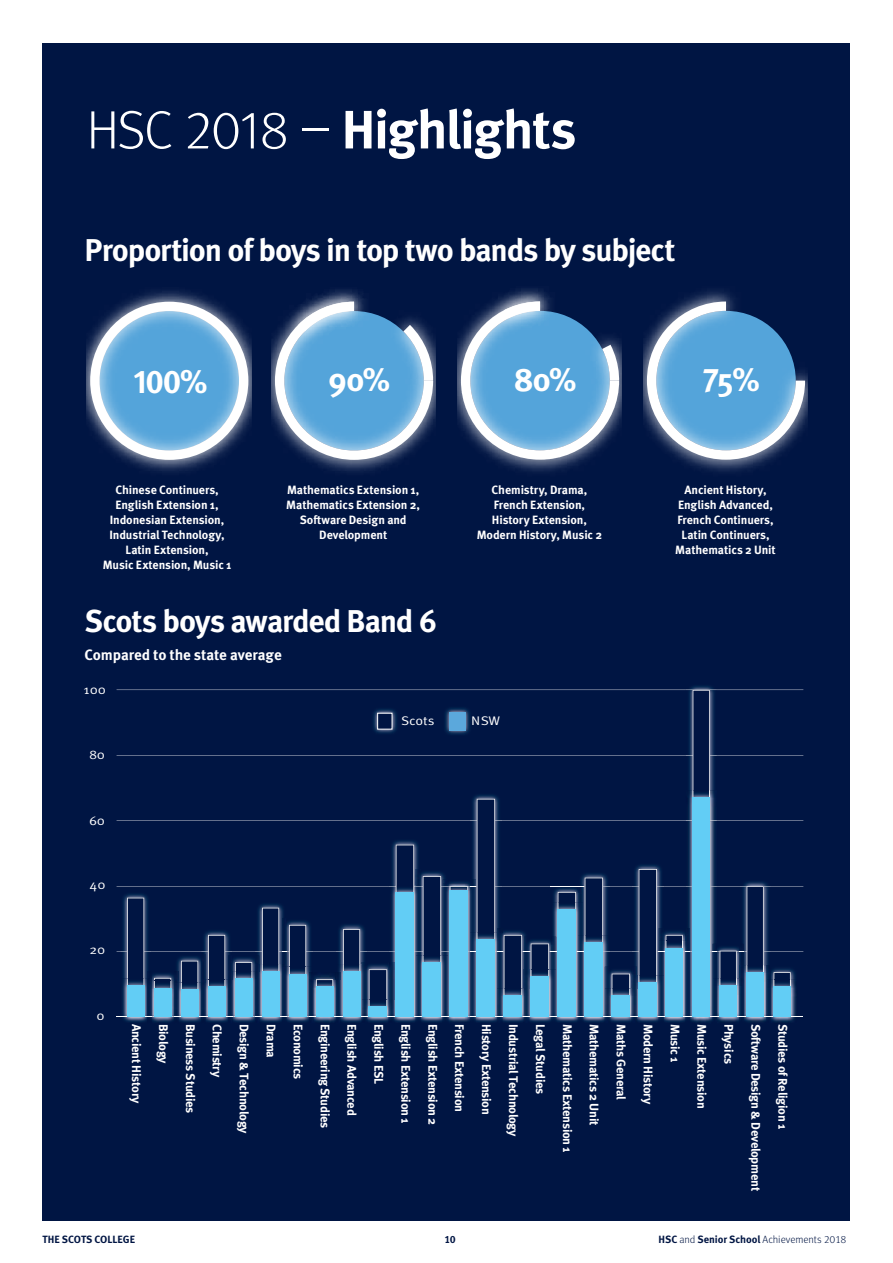
<style>
.page{position:relative;width:893px;height:1263px;background:#fff}
.page>*{position:absolute;margin:0;border:0;box-sizing:border-box;transform-origin:0 0}
.t1{font:700 54px "Meta OT";letter-spacing:-.03em;color:#fff}
.t2{font:700 32.85px "Meta OT";letter-spacing:-.04em;color:#fff}
.t3{font:700 31.5px "Meta OT";letter-spacing:-.04em;color:#fff}
.t4{font:700 15px "Meta OT";letter-spacing:-.01em;color:#fff}
.t5{font:700 12.45px "Meta OT";letter-spacing:-.025em;color:#fff}
.t6{font:12.45px "Meta OT";letter-spacing:-.01em;color:#fff;scale:1.13 1}
.t7{font:700 12px/15px "Meta OT";letter-spacing:-.01em;color:#fff;text-align:center}
.t8{font:300 10.5px "Meta OT";letter-spacing:-.005em;color:#001543}
.t9{font:700 10.5px "Meta OT";letter-spacing:.005em;color:#001543}
.s1{font-weight:300}
.s2{font-weight:700}
</style>
<div class="page">
<div style="left:43px;top:43px;width:807px;height:1177px;background:#001543"></div>
<img style="left:306px;top:289px;width:70px;height:183px">
<svg style="left:271px;top:302px;width:165px;height:166px"></svg>
<img style="left:86px;top:291px;width:165px;height:181px">
<svg style="left:90px;top:302px;width:158px;height:158px;background:#6fa0c7"></svg>
<img style="left:496px;top:288px;width:55px;height:184px">
<svg style="left:457px;top:301px;width:165px;height:170px"></svg>
<hr style="left:117px;top:951px;width:686px;height:1px;background:#fff">
<hr style="left:117px;top:886px;width:686px;height:1px;background:#fff">
<hr style="left:117px;top:820px;width:686px;height:1px;background:#fff">
<hr style="left:117px;top:755px;width:686px;height:1px;background:#fff">
<hr style="left:117px;top:690px;width:686px;height:1px;background:#fff">
<hr style="left:117px;top:1016px;width:686px;height:1px;background:#fff">
<img style="left:686px;top:686px;width:31px;height:4px">
<img style="left:767px;top:1017px;width:29px;height:5px">
<img style="left:744px;top:1017px;width:23px;height:5px">
<img style="left:717px;top:1017px;width:24px;height:5px">
<img style="left:690px;top:1017px;width:27px;height:5px">
<img style="left:664px;top:1017px;width:23px;height:5px">
<img style="left:637px;top:1017px;width:27px;height:5px">
<img style="left:610px;top:1017px;width:27px;height:5px">
<img style="left:583px;top:1017px;width:27px;height:5px">
<img style="left:556px;top:1017px;width:27px;height:5px">
<img style="left:529px;top:1017px;width:27px;height:5px">
<img style="left:497px;top:1017px;width:32px;height:5px">
<img style="left:475px;top:1017px;width:22px;height:5px">
<img style="left:448px;top:1017px;width:27px;height:5px">
<img style="left:416px;top:1017px;width:32px;height:5px">
<img style="left:394px;top:1017px;width:22px;height:5px">
<img style="left:362px;top:1017px;width:32px;height:5px">
<img style="left:340px;top:1017px;width:22px;height:5px">
<img style="left:313px;top:1017px;width:27px;height:6px">
<img style="left:282px;top:1017px;width:31px;height:5px">
<img style="left:259px;top:1017px;width:23px;height:5px">
<img style="left:232px;top:1017px;width:23px;height:5px">
<img style="left:150px;top:1017px;width:82px;height:5px">
<img style="left:174px;top:1017px;width:4px;height:5px">
<img style="left:123px;top:1017px;width:24px;height:5px">
<svg style="left:120px;top:690px;width:678px;height:327px"></svg>
<div style="left:127px;top:985px;width:17px;height:31px;background:#62cdf5"></div>
<img style="left:643px;top:291px;width:165px;height:181px">
<svg style="left:647px;top:301px;width:158px;height:159px"></svg>
<h1 class="t1" style="left:86px;top:98px;width:492px"><span class="s1">HSC 2018 –</span> Highlights</h1>
<h3 class="t3" style="left:85px;top:232px;width:592px">Proportion of boys in top two bands by subject</h3>
<h2 class="t2" style="left:133px;top:362px;width:76px">100%</h2>
<h2 class="t2" style="left:328px;top:360px;width:64px">90%</h2>
<h2 class="t2" style="left:514px;top:360px;width:64px">80%</h2>
<h2 class="t2" style="left:702px;top:360px;width:59px">75%</h2>
<p class="t7" style="left:103px;top:482px;width:130px">Chinese Continuers,<br>English Extension 1,<br>Indonesian Extension,<br>Industrial Technology,<br>Latin Extension,<br>Music Extension, Music 1</p>
<p class="t7" style="left:286px;top:482px;width:135px">Mathematics Extension 1,<br>Mathematics Extension 2,<br>Software Design and<br>Development</p>
<p class="t7" style="left:477px;top:482px;width:127px">Chemistry, Drama,<br>French Extension,<br>History Extension,<br>Modern History, Music 2</p>
<h3 class="t3" style="left:85px;top:602px;width:354px">Scots boys awarded Band 6</h3>
<p class="t4" style="left:85px;top:646px;width:199px">Compared to the state average</p>
<p class="t6" style="left:84px;top:682px;width:21px">100</p>
<p class="t6" style="left:89px;top:747px;width:16px">80</p>
<p class="t6" style="left:89px;top:813px;width:16px">60</p>
<p class="t6" style="left:89px;top:877px;width:16px">40</p>
<p class="t6" style="left:89px;top:942px;width:16px">20</p>
<p class="t6" style="left:96px;top:1008px;width:9px">0</p>
<p class="t6" style="left:401px;top:713px;width:31px">Scots</p>
<p class="t6" style="left:471px;top:713px;width:27px">NSW</p>
<p class="t7" style="left:675px;top:482px;width:102px">Ancient History,<br>English Advanced,<br>French Continuers,<br>Latin Continuers,<br>Mathematics 2 Unit</p>
<p class="t5" style="left:144px;top:1024px;width:81px;rotate:90deg">Ancient History</p>
<p class="t5" style="left:171px;top:1024px;width:41px;rotate:90deg">Biology</p>
<p class="t5" style="left:198px;top:1024px;width:91px;rotate:90deg">Business Studies</p>
<p class="t5" style="left:225px;top:1024px;width:55px;rotate:90deg">Chemistry</p>
<p class="t5" style="left:252px;top:1024px;width:111px;rotate:90deg">Design &amp; Technology</p>
<p class="t5" style="left:279px;top:1024px;width:36px;rotate:90deg">Drama</p>
<p class="t5" style="left:305px;top:1024px;width:57px;rotate:90deg">Economics</p>
<p class="t5" style="left:332px;top:1024px;width:106px;rotate:90deg">Engineering Studies</p>
<p class="t5" style="left:359px;top:1024px;width:93px;rotate:90deg">English Advanced</p>
<p class="t5" style="left:386px;top:1024px;width:62px;rotate:90deg">English ESL</p>
<p class="t5" style="left:413px;top:1024px;width:101px;rotate:90deg">English Extension 1</p>
<p class="t5" style="left:440px;top:1024px;width:103px;rotate:90deg">English Extension 2</p>
<p class="t5" style="left:467px;top:1024px;width:90px;rotate:90deg">French Extension</p>
<p class="t5" style="left:494px;top:1024px;width:93px;rotate:90deg">History Extension</p>
<p class="t5" style="left:521px;top:1024px;width:114px;rotate:90deg">Industrial Technology</p>
<p class="t5" style="left:548px;top:1024px;width:72px;rotate:90deg">Legal Studies</p>
<p class="t5" style="left:575px;top:1024px;width:131px;rotate:90deg">Mathematics Extension 1</p>
<p class="t5" style="left:602px;top:1024px;width:103px;rotate:90deg">Mathematics 2 Unit</p>
<p class="t5" style="left:629px;top:1024px;width:78px;rotate:90deg">Maths General</p>
<p class="t5" style="left:655px;top:1024px;width:82px;rotate:90deg">Modern History</p>
<p class="t5" style="left:682px;top:1024px;width:40px;rotate:90deg">Music 1</p>
<p class="t5" style="left:709px;top:1024px;width:86px;rotate:90deg">Music Extension</p>
<p class="t5" style="left:736px;top:1024px;width:42px;rotate:90deg">Physics</p>
<p class="t5" style="left:763px;top:1024px;width:169px;rotate:90deg">So ware Design &amp; Development</p>
<p class="t5" style="left:790px;top:1024px;width:107px;rotate:90deg">Studies of Religion 1</p>
<p class="t9" style="left:43px;top:1233px;width:94px">THE SCOTS COLLEGE</p>
<p class="t9" style="left:444px;top:1233px;width:13px">10</p>
<p class="t8" style="left:658px;top:1233px;width:190px"><span class="s2">HSC</span> and <span class="s2">Senior School</span> Achievements 2018</p>
</div>
